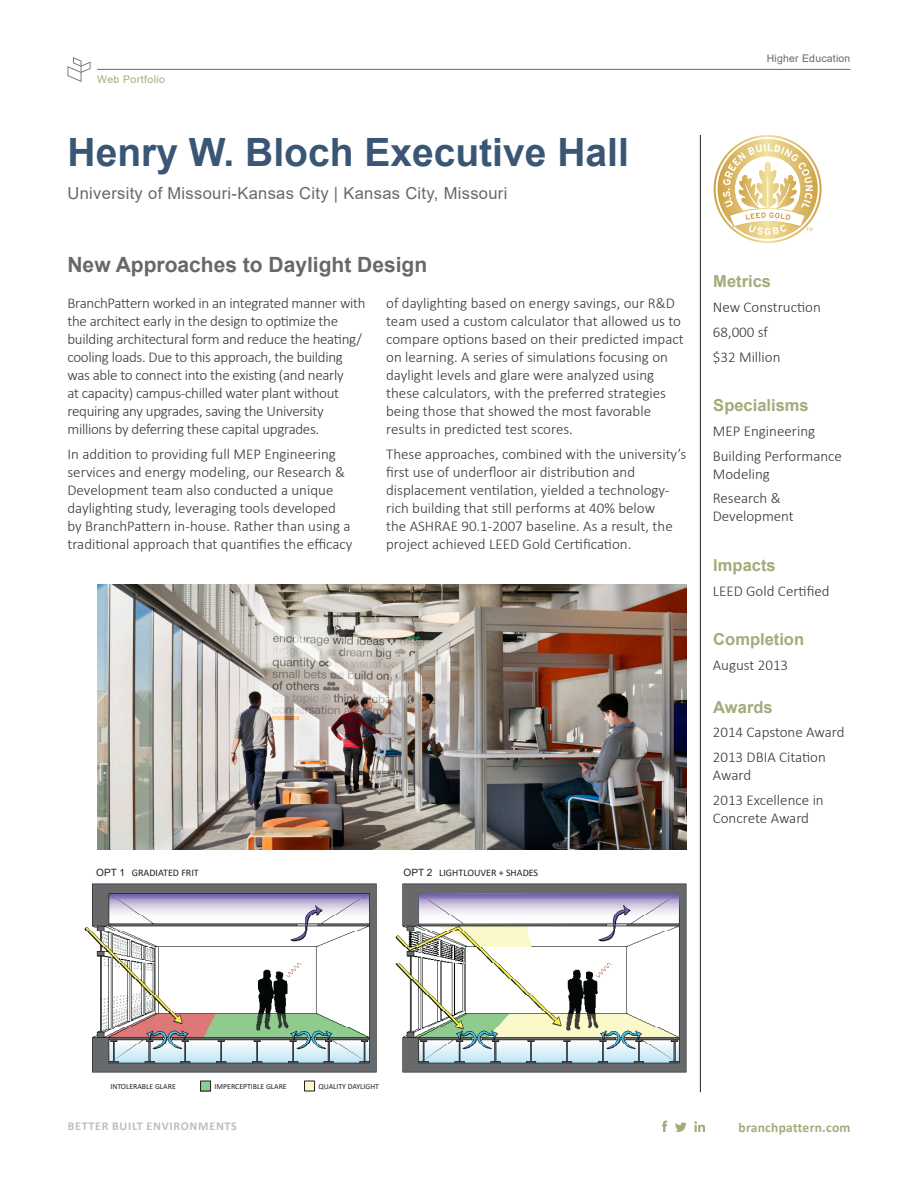
<style>
.page{position:relative;width:918px;height:1188px;background:#fff}
.page>*{position:absolute;margin:0;border:0;box-sizing:border-box;transform-origin:0 0}
.Headlines{font:700 39px "Arial";color:#395775}
.t1{font:700 21px "Arial";color:#686869}
.t2{font:16.5px "Arial";letter-spacing:.02em;color:#686869}
.t3{font:700 16.5px "Arial";color:#a6a97b}
.Body_Copy{font:300 15px/18px "Calibri";color:#363636}
.Body_Copy-2{font:300 15px/18px "Calibri";letter-spacing:-.02em;color:#363636}
.t4{font:700 13.5px "Calibri";letter-spacing:.02em;color:#a6a97b}
.t5{font:700 12px "Calibri";letter-spacing:.06em;color:#bdbebd}
.t6{font:10.5px "Arial";letter-spacing:.02em;color:#686869}
.t7{font:10.5px "Arial";letter-spacing:.04em;color:#a6a97b}
.t8{font:10.05px "Calibri";color:#231f20}
.t9{font:7.8px "Calibri";color:#231f20}
.s1{font-family:"Arial"}
</style>
<div class="page">
<img style="left:97px;top:584px;width:590px;height:265px">
<hr style="left:700px;top:135px;width:1px;height:957px;background:#231f20">
<svg style="left:714px;top:135px;width:108px;height:108px"></svg>
<div style="left:201px;top:1081px;width:10px;height:10px;background:#8fcb8f"></div>
<div style="left:200px;top:1081px;width:11px;height:10px;border:1px solid #231f20"></div>
<div style="left:305px;top:1081px;width:10px;height:10px;background:#fbf9c9"></div>
<div style="left:304px;top:1081px;width:11px;height:10px;border:1px solid #231f20"></div>
<img style="left:84px;top:883px;width:602px;height:190px">
<svg style="left:68px;top:57px;width:23px;height:25px"></svg>
<hr style="left:97px;top:69px;width:754px;height:1px;background:#686869">
<svg style="left:662px;top:1121px;width:5px;height:11px"></svg>
<svg style="left:675px;top:1122px;width:12px;height:10px"></svg>
<svg style="left:694px;top:1121px;width:11px;height:11px"></svg>
<p class="t7" style="left:97px;top:72px;width:69px">Web Portfolio</p>
<p class="Headlines" style="left:68px;top:124px;width:563px">Henry W. Bloch Executive Hall</p>
<p class="t2" style="left:68px;top:181px;width:441px">University of Missouri-Kansas City | Kansas City, Missouri</p>
<p class="t1" style="left:68px;top:250px;width:361px">New Approaches to Daylight Design</p>
<p class="Body_Copy-2" style="left:68px;top:294px;width:300px">BranchPattern worked in an integrated manner with the architect early in the design to optimize the building architectural form and reduce the heating/ cooling loads. Due to this approach, the building was able to connect into the existing (and nearly<br>at capacity) campus-chilled water plant without requiring any upgrades, saving the University millions by deferring these capital upgrades.</p>
<p class="Body_Copy" style="left:68px;top:444px;width:287px">In addition to providing full MEP Engineering services and energy modeling, our Research &amp; Development team also conducted a unique daylighting study, leveraging tools developed by BranchPattern in-house. Rather than using a traditional approach that quantifies the efficacy</p>
<p class="Body_Copy" style="left:386px;top:294px;width:299px">of daylighting based on energy savings, our R&amp;D team used a custom calculator that allowed us to compare options based on their predicted impact on learning. A series of simulations focusing on daylight levels and glare were analyzed using these calculators, with the preferred strategies being those that showed the most favorable results in predicted test scores.</p>
<p class="Body_Copy" style="left:386px;top:444px;width:302px">These approaches, combined with the university’s first use of underfloor air distribution and displacement ventilation, yielded a technology&shy;rich building that still performs at 40% below<br>the ASHRAE 90.1-2007 baseline. As a result, the project achieved LEED Gold Certification.</p>
<p class="t8" style="left:96px;top:865px;width:104px"><span class="s1">OPT 1</span> GRADIATED FRIT</p>
<p class="t8" style="left:404px;top:865px;width:136px"><span class="s1">OPT 2</span> LIGHTLOUVER + SHADES</p>
<p class="t6" style="left:767px;top:51px;width:85px">Higher Education</p>
<p class="t3" style="left:713px;top:270px;width:60px">Metrics</p>
<p class="Body_Copy" style="left:713px;top:298px;width:110px">New Construction</p>
<p class="Body_Copy" style="left:713px;top:323px;width:57px">68,000 sf</p>
<p class="Body_Copy" style="left:713px;top:348px;width:69px">$32 Million</p>
<p class="t3" style="left:713px;top:394px;width:97px">Specialisms</p>
<p class="Body_Copy" style="left:713px;top:422px;width:104px">MEP Engineering</p>
<p class="Body_Copy" style="left:713px;top:447px;width:131px">Building Performance<br>Modeling</p>
<p class="Body_Copy" style="left:713px;top:489px;width:83px">Research &amp;<br>Development</p>
<p class="t3" style="left:713px;top:553px;width:64px">Impacts</p>
<p class="Body_Copy" style="left:713px;top:582px;width:118px">LEED Gold Certified</p>
<p class="t3" style="left:713px;top:628px;width:93px">Completion</p>
<p class="Body_Copy" style="left:713px;top:656px;width:77px">August 2013</p>
<p class="t3" style="left:713px;top:695px;width:61px">Awards</p>
<p class="Body_Copy" style="left:713px;top:723px;width:133px">2014 Capstone Award</p>
<p class="Body_Copy" style="left:713px;top:748px;width:115px">2013 DBIA Citation<br>Award</p>
<p class="Body_Copy" style="left:713px;top:791px;width:112px">2013 Excellence in<br>Concrete Award</p>
<p class="t9" style="left:110px;top:1081px;width:67px">INTOLERABLE GLARE</p>
<p class="t9" style="left:215px;top:1081px;width:74px">IMPERCEPTIBLE GLARE</p>
<p class="t9" style="left:319px;top:1081px;width:62px">QUALITY DAYLIGHT</p>
<p class="t5" style="left:68px;top:1117px;width:171px">BETTER BUILT ENVIRONMENTS</p>
<p class="t4" style="left:739px;top:1118px;width:113px">branchpattern.com</p>
</div>
